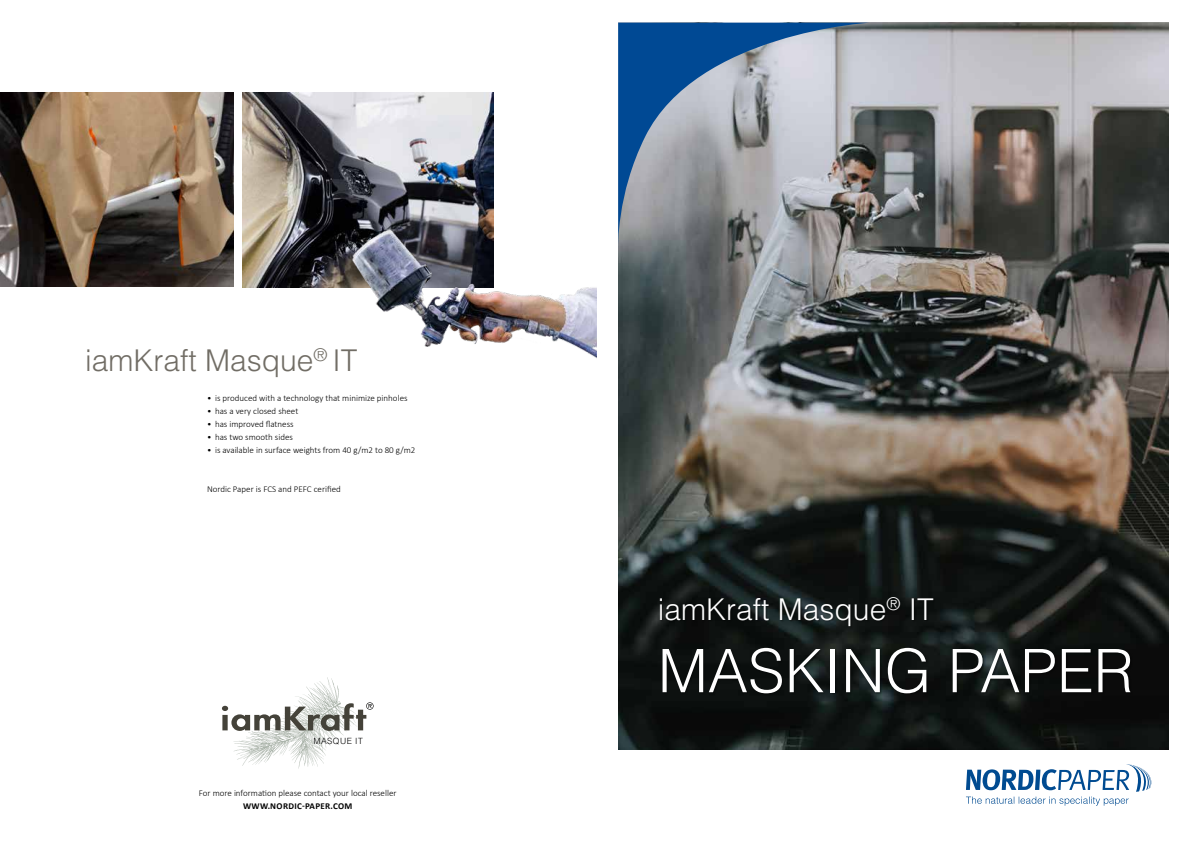
<style>
.page{position:relative;width:1191px;height:842px;background:#fff}
.page>*{position:absolute;margin:0;border:0;box-sizing:border-box;transform-origin:0 0}
.t1{font:300 60px "Helvetica LT Std";color:#fff}
.t2{font:300 30px "Helvetica LT Std";color:#fff}
.t3{font:300 30px "Helvetica";color:#716d65}
.t4{font:300 9px "Calibri";color:#000}
.t5{font:700 9px "Calibri";letter-spacing:.04em;color:#000}
.t6{font:300 8.6px "Helvetica LT Std";letter-spacing:.05em;color:#000}
</style>
<div class="page">
<img style="left:243px;top:92px;width:250px;height:195px">
<img style="left:618px;top:23px;width:550px;height:727px">
<div style="left:660px;top:598px;width:473px;height:98px;background:#000;opacity:.37"></div>
<svg style="left:966px;top:764px;width:185px;height:42px"></svg>
<svg style="left:618px;top:23px;width:251px;height:225px;background:#8393a5"></svg>
<img style="left:0;top:92px;width:233px;height:194px">
<svg style="left:222px;top:677px;width:151px;height:92px"></svg>
<img style="left:344px;top:221px;width:252px;height:137px">
<h2 class="t3" style="left:85px;top:342px;width:274px">iamKraft Masque<sup>®</sup> IT</h2>
<p class="t4" style="left:207px;top:392px;width:202px">• is produced with a technology that minimize pinholes</p>
<p class="t4" style="left:207px;top:405px;width:93px">• has a very closed sheet</p>
<p class="t4" style="left:207px;top:418px;width:88px">• has improved flatness</p>
<p class="t4" style="left:207px;top:431px;width:88px">• has two smooth sides</p>
<p class="t4" style="left:207px;top:444px;width:210px">• is available in surface weights from 40 g/m2 to 80 g/m2</p>
<p class="t4" style="left:207px;top:483px;width:135px">Nordic Paper is FCS and PEFC cerified</p>
<p class="t6" style="left:313px;top:736px;width:51px">MASQUE IT</p>
<p class="t4" style="left:199px;top:788px;width:199px">For more information please contact your local reseller</p>
<p class="t5" style="left:243px;top:800px;width:111px">WWW.NORDIC-PAPER.COM</p>
<h2 class="t2" style="left:658px;top:591px;width:277px">iamKraft Masque<sup>®</sup> IT</h2>
<h1 class="t1" style="left:658px;top:633px;width:477px">MASKING PAPER</h1>
</div>
